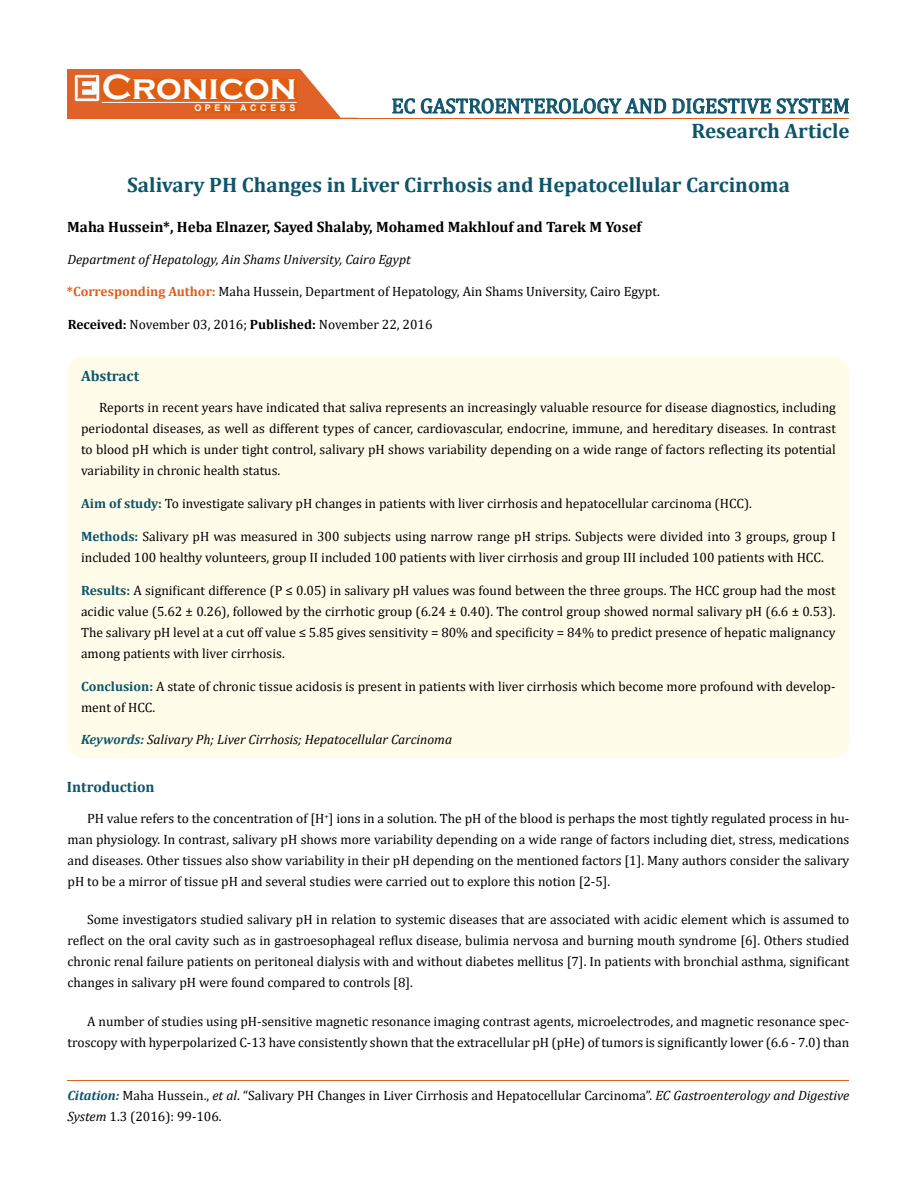
<style>
.page{position:relative;width:917px;height:1190px;background:#fff}
.page>*{position:absolute;margin:0;border:0;box-sizing:border-box;transform-origin:0 0}
.t1{font:700 36px "Copperplate Gothic";color:#fff}
.t2{font:700 21px "Cambria";color:#0e546a}
.t3{font:21px "Cambria";color:#0e546a}
.t4{font:700 15px "Cambria";color:#000}
.t5{font:700 15px "Cambria";color:#0e546a}
.t6{font:13.5px/21px "Cambria";color:#000;text-align:justify}
.t7{font:italic 13.5px "Cambria";color:#000}
.t8{font:700 9px "Arial";letter-spacing:.4em;color:#fff}
.s1{font-weight:700;color:#e05d1a}
.s2{font-weight:700}
.s3{font-weight:700;color:#0e546a}
.s4{font-weight:700;font-style:italic;color:#0e546a}
.s5{font-style:italic}
</style>
<div class="page">
<div style="left:67px;top:70px;width:290px;height:49px;background:#e06228"></div>
<img style="left:75px;top:75px;width:24px;height:26px">
<div style="left:102px;top:79px;width:195px;height:21px;background:#df5d11"></div>
<div style="left:194px;top:105px;width:103px;height:7px;background:#df5d11"></div>
<svg style="left:300px;top:69px;width:366px;height:49px"></svg>
<svg style="left:672px;top:98px;width:177px;height:16px"></svg>
<hr style="left:102px;top:102px;width:194px;height:1px;background:#fff">
<hr style="left:279px;top:118px;width:569px;height:1px;background:#e05d1a">
<hr style="left:67px;top:1080px;width:782px;height:1px;background:#e05d1a">
<div style="left:67px;top:356px;width:782px;height:402px;background:#fffde9;border-radius:18px"></div>
<h1 class="t1" style="left:102px;top:68px;width:196px">Cronicon</h1>
<p class="t8" style="left:194px;top:102px;width:103px">OPEN ACCESS</p>
<h2 class="t3" style="left:391px;top:93px;width:460px">EC GASTROENTEROLOGY AND DIGESTIVE SYSTEM</h2>
<h2 class="t2" style="left:691px;top:116px;width:160px">Research Article</h2>
<h2 class="t2" style="left:127px;top:169px;width:664px">Salivary PH Changes in Liver Cirrhosis and Hepatocellular Carcinoma</h2>
<p class="t4" style="left:67px;top:216px;width:575px">Maha Hussein*, Heba Elnazer, Sayed Shalaby, Mohamed Makhlouf and Tarek M Yosef</p>
<p class="t7" style="left:67px;top:250px;width:345px">Department of Hepatology, Ain Shams University, Cairo Egypt</p>
<p class="t6" style="left:67px;top:280px;width:594px"><span class="s1">*Corresponding Author:</span> Maha Hussein, Department of Hepatology, Ain Shams University, Cairo Egypt.</p>
<p class="t6" style="left:68px;top:314px;width:366px"><span class="s2">Received:</span> November 03, 2016; <span class="s2">Published:</span> November 22, 2016</p>
<p class="t5" style="left:81px;top:365px;width:60px">Abstract</p>
<p class="t6" style="left:81px;top:396px;width:756px;text-indent:18px">Reports in recent years have indicated that saliva represents an increasingly valuable resource for disease diagnostics, including periodontal diseases, as well as different types of cancer, cardiovascular, endocrine, immune, and hereditary diseases. In contrast to blood pH which is under tight control, salivary pH shows variability depending on a wide range of factors reflecting its potential variability in chronic health status.</p>
<p class="t6" style="left:81px;top:493px;width:672px"><span class="s3">Aim of study:</span> To investigate salivary pH changes in patients with liver cirrhosis and hepatocellular carcinoma (HCC).</p>
<p class="t6" style="left:81px;top:526px;width:756px"><span class="s3">Methods:</span> Salivary pH was measured in 300 subjects using narrow range pH strips. Subjects were divided into 3 groups, group I included 100 healthy volunteers, group II included 100 patients with liver cirrhosis and group III included 100 patients with HCC.</p>
<p class="t6" style="left:81px;top:580px;width:756px"><span class="s3">Results:</span> A significant difference (P ≤ 0.05) in salivary pH values was found between the three groups. The HCC group had the most acidic value (5.62 ± 0.26), followed by the cirrhotic group (6.24 ± 0.40). The control group showed normal salivary pH (6.6 ± 0.53).<br>The salivary pH level at a cut off value ≤ 5.85 gives sensitivity = 80% and specificity = 84% to predict presence of hepatic malignancy among patients with liver cirrhosis.</p>
<p class="t6" style="left:81px;top:676px;width:756px"><span class="s3">Conclusion:</span> A state of chronic tissue acidosis is present in patients with liver cirrhosis which become more profound with develop&shy;ment of HCC.</p>
<p class="t7" style="left:81px;top:729px;width:372px"><span class="s3">Keywords:</span> Salivary Ph; Liver Cirrhosis; Hepatocellular Carcinoma</p>
<p class="t5" style="left:67px;top:776px;width:89px">Introduction</p>
<p class="t6" style="left:67px;top:808px;width:783px;text-indent:19px">PH value refers to the concentration of [H<sup>+</sup>] ions in a solution. The pH of the blood is perhaps the most tightly regulated process in hu&shy;man physiology. In contrast, salivary pH shows more variability depending on a wide range of factors including diet, stress, medications and diseases. Other tissues also show variability in their pH depending on the mentioned factors [1]. Many authors consider the salivary pH to be a mirror of tissue pH and several studies were carried out to explore this notion [2-5].</p>
<p class="t6" style="left:67px;top:909px;width:783px;text-indent:19px">Some investigators studied salivary pH in relation to systemic diseases that are associated with acidic element which is assumed to reflect on the oral cavity such as in gastroesophageal reflux disease, bulimia nervosa and burning mouth syndrome [6]. Others studied chronic renal failure patients on peritoneal dialysis with and without diabetes mellitus [7]. In patients with bronchial asthma, significant changes in salivary pH were found compared to controls [8].</p>
<p class="t6" style="left:67px;top:1011px;width:783px;text-align:right">A number of studies using pH-sensitive magnetic resonance imaging contrast agents, microelectrodes, and magnetic resonance spec&shy;troscopy with hyperpolarized C-13 have consistently shown that the extracellular pH (pHe) of tumors is significantly lower (6.6 - 7.0) than</p>
<p class="t6" style="left:67px;top:1084px;width:783px"><span class="s4">Citation:</span> Maha Hussein., <span class="s5">et al</span>. “Salivary PH Changes in Liver Cirrhosis and Hepatocellular Carcinoma”. <span class="s5">EC Gastroenterology and Digestive<br>System</span> 1.3 (2016): 99-106.</p>
</div>
